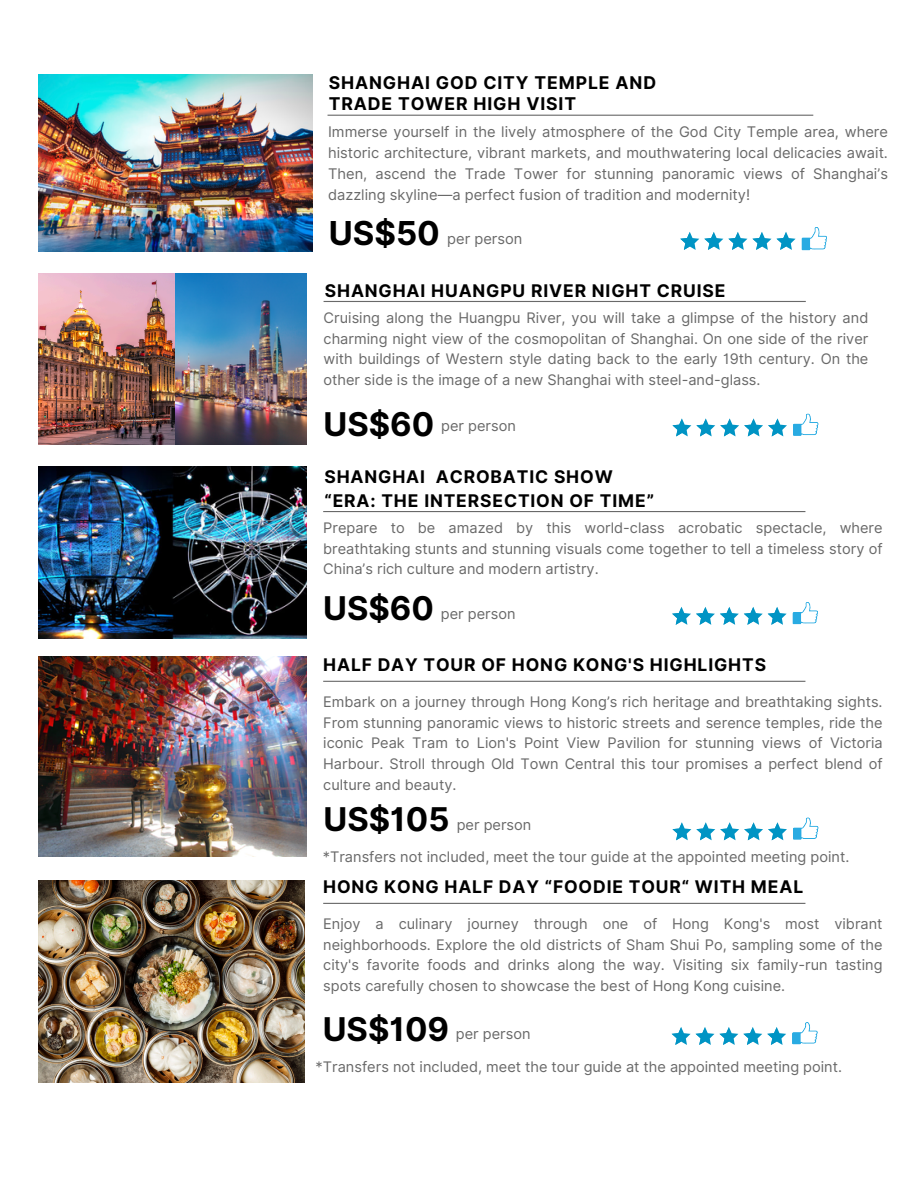
<style>
.page{position:relative;width:918px;height:1188px;background:#fff}
.page>*{position:absolute;margin:0;border:0;box-sizing:border-box;transform-origin:0 0}
.t1{font:700 33px "Inter";color:#000}
.t2{font:700 32.7px "Inter";color:#000}
.t3{font:700 17.55px/21px "Inter";letter-spacing:.05em;color:#000}
.t4{font:700 17.4px/24.5px "Inter";letter-spacing:.05em;color:#000}
.t5{font:14.7px/20.7px "Inter";color:#696969;text-align:justify}
.t6{font:14.55px/20.5px "Inter";color:#696969;text-align:justify}
</style>
<div class="page">
<hr style="left:324px;top:301px;width:482px;height:1px;background:#696969">
<svg style="left:672px;top:418px;width:115px;height:18px"></svg>
<svg style="left:793px;top:413px;width:26px;height:23px"></svg>
<img style="left:175px;top:274px;width:131px;height:171px">
<img style="left:39px;top:274px;width:136px;height:171px">
<hr style="left:323px;top:903px;width:482px;height:1px;background:#696969">
<svg style="left:672px;top:1027px;width:114px;height:18px"></svg>
<svg style="left:792px;top:1022px;width:26px;height:22px"></svg>
<img style="left:38px;top:880px;width:267px;height:203px">
<hr style="left:323px;top:681px;width:482px;height:1px;background:#696969">
<svg style="left:672px;top:822px;width:115px;height:18px"></svg>
<svg style="left:793px;top:817px;width:26px;height:23px"></svg>
<img style="left:39px;top:656px;width:267px;height:201px">
<hr style="left:323px;top:511px;width:482px;height:1px;background:#696969">
<svg style="left:672px;top:602px;width:146px;height:23px"></svg>
<img style="left:39px;top:466px;width:267px;height:172px">
<hr style="left:328px;top:115px;width:485px;height:1px;background:#696969">
<svg style="left:680px;top:227px;width:147px;height:23px"></svg>
<img style="left:39px;top:74px;width:273px;height:178px">
<p class="t3" style="left:329px;top:72px;width:329px">SHANGHAI GOD CITY TEMPLE AND<br>TRADE TOWER HIGH VISIT</p>
<p class="t5" style="left:328px;top:122px;width:561px">Immerse yourself in the lively atmosphere of the God City Temple area, where historic architecture, vibrant markets, and mouthwatering local delicacies await.<br>Then, ascend the Trade Tower for stunning panoramic views of Shanghai’s dazzling skyline—a perfect fusion of tradition and modernity!</p>
<p class="t1" style="left:329px;top:214px;width:113px">US$50</p>
<h2 class="t5" style="left:447px;top:228px;width:77px">per person</h2>
<p class="t4" style="left:325px;top:279px;width:402px">SHANGHAI HUANGPU RIVER NIGHT CRUISE</p>
<p class="t6" style="left:324px;top:307px;width:546px">Cruising along the Huangpu River, you will take a glimpse of the history and charming night view of the cosmopolitan of Shanghai. On one side of the river with buildings of Western style dating back to the early 19th century. On the other side is the image of a new Shanghai with steel-and-glass.</p>
<p class="t2" style="left:324px;top:404px;width:112px">US$60</p>
<p class="t6" style="left:441px;top:415px;width:76px">per person</p>
<p class="t4" style="left:324px;top:465px;width:331px">SHANGHAI ACROBATIC SHOW “ERA: THE INTERSECTION OF TIME”</p>
<p class="t6" style="left:323px;top:518px;width:561px">Prepare to be amazed by this world-class acrobatic spectacle, where breathtaking stunts and stunning visuals come together to tell a timeless story of China’s rich culture and modern artistry.</p>
<h2 class="t2" style="left:323px;top:589px;width:112px">US$60</h2>
<p class="t6" style="left:441px;top:604px;width:76px">per person</p>
<h1 class="t4" style="left:323px;top:653px;width:444px">HALF DAY TOUR OF HONG KONG'S HIGHLIGHTS</h1>
<p class="t6" style="left:323px;top:692px;width:561px">Embark on a journey through Hong Kong’s rich heritage and breathtaking sights.<br>From stunning panoramic views to historic streets and serence temples, ride the iconic Peak Tram to Lion's Point View Pavilion for stunning views of Victoria Harbour. Stroll through Old Town Central this tour promises a perfect blend of culture and beauty.</p>
<p class="t2" style="left:324px;top:800px;width:127px">US$105</p>
<p class="t6" style="left:457px;top:815px;width:76px">per person</p>
<p class="t6" style="left:323px;top:846px;width:528px">*Transfers not included, meet the tour guide at the appointed meeting point.</p>
<p class="t4" style="left:323px;top:875px;width:482px">HONG KONG HALF DAY “FOODIE TOUR“ WITH MEAL</p>
<p class="t6" style="left:323px;top:914px;width:561px">Enjoy a culinary journey through one of Hong Kong's most vibrant neighborhoods. Explore the old districts of Sham Shui Po, sampling some of the city's favorite foods and drinks along the way. Visiting six family-run tasting spots carefully chosen to showcase the best of Hong Kong cuisine.</p>
<h2 class="t2" style="left:323px;top:1009px;width:128px">US$109</h2>
<p class="t6" style="left:456px;top:1024px;width:76px">per person</p>
<h1 class="t6" style="left:316px;top:1057px;width:528px">*Transfers not included, meet the tour guide at the appointed meeting point.</h1>
</div>
